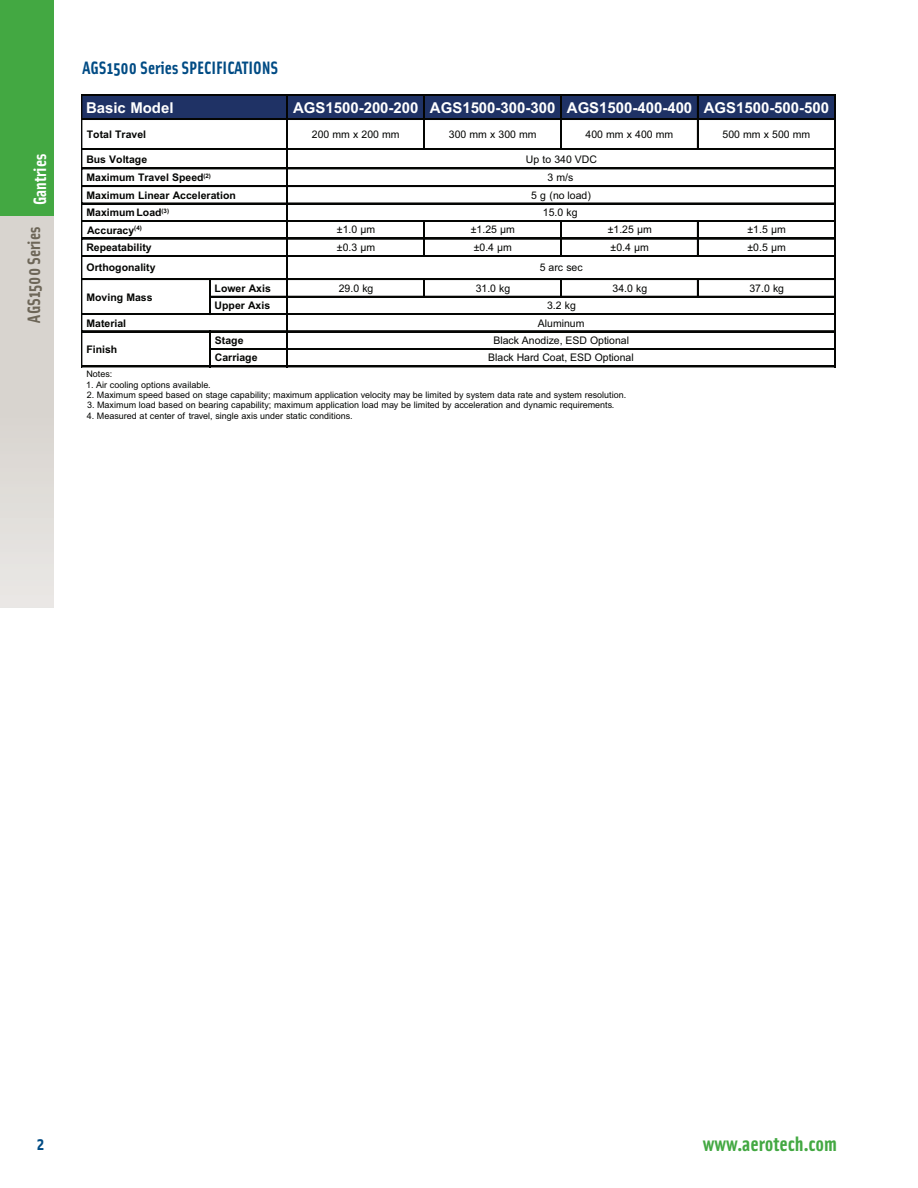
<style>
.page{position:relative;width:918px;height:1188px;background:#fff}
.page>*{position:absolute;margin:0;border:0;box-sizing:border-box;transform-origin:0 0}
.t1{font:700 21px "Solex OT";color:#43a842}
.Page_Headers{font:700 18px "Solex OT";color:#004b84}
.t2{font:700 18px "Solex OT";color:#6d6658}
.t3{font:700 15px "Arial";color:#fff}
.t4{font:10.5px "Arial";color:#040503}
.t5{font:700 10.5px "Arial";color:#040503}
.t6{font:9px "Arial";color:#040503}
.s1{color:#fff}
</style>
<div class="page">
<div style="left:0;top:216px;width:54px;height:392px;background:linear-gradient(to bottom,#d3cfc9,#e6e3e0)"></div>
<div style="left:0;top:0;width:54px;height:216px;background:#43a842"></div>
<div style="left:81px;top:95px;width:206px;height:24px;background:#1f3265"></div>
<div style="left:287px;top:95px;width:137px;height:24px;background:#1f3265"></div>
<div style="left:424px;top:95px;width:137px;height:24px;background:#1f3265"></div>
<div style="left:561px;top:95px;width:137px;height:24px;background:#1f3265"></div>
<div style="left:698px;top:95px;width:137px;height:24px;background:#1f3265"></div>
<hr style="left:81px;top:94px;width:754px;height:1px;background:#040503">
<hr style="left:81px;top:95px;width:754px;height:1px;background:#040503">
<hr style="left:81px;top:119px;width:754px;height:1px;background:#040503">
<hr style="left:81px;top:148px;width:754px;height:1px;background:#040503">
<hr style="left:81px;top:149px;width:754px;height:1px;background:#040503">
<hr style="left:81px;top:168px;width:754px;height:1px;background:#040503">
<hr style="left:81px;top:186px;width:754px;height:1px;background:#040503">
<hr style="left:81px;top:203px;width:754px;height:1px;background:#040503">
<hr style="left:81px;top:204px;width:754px;height:1px;background:#040503">
<hr style="left:81px;top:220px;width:754px;height:1px;background:#040503">
<hr style="left:81px;top:221px;width:754px;height:1px;background:#040503">
<hr style="left:81px;top:238px;width:754px;height:1px;background:#040503">
<hr style="left:81px;top:239px;width:754px;height:1px;background:#040503">
<hr style="left:81px;top:255px;width:754px;height:1px;background:#040503">
<hr style="left:81px;top:256px;width:754px;height:1px;background:#040503">
<hr style="left:81px;top:279px;width:754px;height:1px;background:#040503">
<hr style="left:210px;top:296px;width:625px;height:1px;background:#040503">
<hr style="left:210px;top:297px;width:625px;height:1px;background:#040503">
<hr style="left:81px;top:314px;width:754px;height:1px;background:#040503">
<hr style="left:81px;top:331px;width:754px;height:1px;background:#040503">
<hr style="left:81px;top:332px;width:754px;height:1px;background:#040503">
<hr style="left:210px;top:348px;width:625px;height:1px;background:#040503">
<hr style="left:210px;top:349px;width:625px;height:1px;background:#040503">
<hr style="left:81px;top:366px;width:754px;height:1px;background:#040503">
<hr style="left:81px;top:95px;width:1px;height:272px;background:#040503">
<svg style="left:209px;top:280px;width:2px;height:34px"></svg>
<hr style="left:209px;top:331px;width:1px;height:36px;background:#040503">
<hr style="left:210px;top:331px;width:1px;height:36px;background:#040503">
<hr style="left:287px;top:95px;width:1px;height:272px;background:#040503">
<hr style="left:423px;top:95px;width:1px;height:54px;background:#040503">
<hr style="left:424px;top:95px;width:1px;height:54px;background:#040503">
<svg style="left:423px;top:222px;width:2px;height:33px"></svg>
<svg style="left:423px;top:280px;width:2px;height:16px"></svg>
<hr style="left:560px;top:95px;width:1px;height:54px;background:#040503">
<hr style="left:561px;top:95px;width:1px;height:54px;background:#040503">
<svg style="left:560px;top:222px;width:2px;height:33px"></svg>
<svg style="left:560px;top:280px;width:2px;height:16px"></svg>
<hr style="left:697px;top:95px;width:1px;height:54px;background:#040503">
<hr style="left:698px;top:95px;width:1px;height:54px;background:#040503">
<svg style="left:697px;top:222px;width:2px;height:33px"></svg>
<svg style="left:697px;top:280px;width:2px;height:16px"></svg>
<hr style="left:834px;top:95px;width:1px;height:54px;background:#040503">
<hr style="left:835px;top:95px;width:1px;height:54px;background:#040503">
<svg style="left:834px;top:149px;width:2px;height:72px"></svg>
<hr style="left:834px;top:221px;width:1px;height:35px;background:#040503">
<hr style="left:835px;top:221px;width:1px;height:35px;background:#040503">
<svg style="left:834px;top:256px;width:2px;height:111px"></svg>
<h2 class="t2" style="left:22px;top:323px;width:170px;rotate:-90deg">AGS1500 Series <span class="s1">Gantries</span></h2>
<p class="Page_Headers" style="left:83px;top:56px;width:197px">AGS1500 Series SPECIFICATIONS</p>
<p class="t3" style="left:86px;top:97px;width:89px">Basic Model</p>
<p class="t3" style="left:293px;top:97px;width:537px">AGS1500-200-200 AGS1500-300-300 AGS1500-400-400 AGS1500-500-500</p>
<p class="t5" style="left:87px;top:127px;width:61px">Total Travel</p>
<p class="t4" style="left:312px;top:127px;width:89px">200 mm x 200 mm</p>
<p class="t4" style="left:449px;top:127px;width:89px">300 mm x 300 mm</p>
<p class="t4" style="left:586px;top:127px;width:89px">400 mm x 400 mm</p>
<p class="t4" style="left:723px;top:127px;width:89px">500 mm x 500 mm</p>
<p class="t5" style="left:86px;top:152px;width:62px">Bus Voltage</p>
<p class="t4" style="left:526px;top:152px;width:73px">Up to 340 VDC</p>
<p class="t5" style="left:86px;top:170px;width:126px">Maximum Travel Speed<sup>(2)</sup></p>
<p class="t4" style="left:547px;top:170px;width:27px">3 m/s</p>
<p class="t5" style="left:86px;top:188px;width:151px">Maximum Linear Acceleration</p>
<p class="t4" style="left:531px;top:188px;width:61px">5 g (no load)</p>
<p class="t5" style="left:86px;top:205px;width:84px">Maximum Load<sup>(3)</sup></p>
<p class="t4" style="left:543px;top:205px;width:36px">15.0 kg</p>
<p class="t5" style="left:87px;top:222px;width:56px">Accuracy<sup>(4)</sup></p>
<p class="t4" style="left:337px;top:223px;width:40px">±1.0 µm</p>
<p class="t4" style="left:471px;top:223px;width:46px">±1.25 µm</p>
<p class="t4" style="left:608px;top:223px;width:46px">±1.25 µm</p>
<p class="t4" style="left:748px;top:223px;width:40px">±1.5 µm</p>
<p class="t5" style="left:86px;top:240px;width:67px">Repeatability</p>
<p class="t4" style="left:337px;top:240px;width:40px">±0.3 µm</p>
<p class="t4" style="left:474px;top:240px;width:40px">±0.4 µm</p>
<p class="t4" style="left:611px;top:240px;width:40px">±0.4 µm</p>
<p class="t4" style="left:748px;top:240px;width:40px">±0.5 µm</p>
<p class="t5" style="left:87px;top:260px;width:70px">Orthogonality</p>
<p class="t4" style="left:540px;top:260px;width:45px">5 arc sec</p>
<p class="t5" style="left:86px;top:289px;width:68px">Moving Mass</p>
<p class="t5" style="left:215px;top:281px;width:58px">Lower Axis</p>
<p class="t4" style="left:339px;top:281px;width:36px">29.0 kg</p>
<p class="t4" style="left:476px;top:281px;width:36px">31.0 kg</p>
<p class="t4" style="left:613px;top:281px;width:36px">34.0 kg</p>
<p class="t4" style="left:749px;top:281px;width:36px">37.0 kg</p>
<p class="t5" style="left:215px;top:298px;width:57px">Upper Axis</p>
<p class="t4" style="left:547px;top:298px;width:30px">3.2 kg</p>
<p class="t5" style="left:86px;top:316px;width:41px">Material</p>
<p class="t4" style="left:538px;top:316px;width:48px">Aluminum</p>
<p class="t5" style="left:86px;top:342px;width:32px">Finish</p>
<p class="t5" style="left:215px;top:333px;width:30px">Stage</p>
<p class="t4" style="left:493px;top:333px;width:137px">Black Anodize, ESD Optional</p>
<p class="t5" style="left:215px;top:350px;width:44px">Carriage</p>
<p class="t4" style="left:488px;top:350px;width:147px">Black Hard Coat, ESD Optional</p>
<p class="t6" style="left:86px;top:368px;width:27px">Notes:</p>
<p class="t6" style="left:86px;top:379px;width:126px">1. Air cooling options available.</p>
<p class="t6" style="left:87px;top:388px;width:541px">2. Maximum speed based on stage capability; maximum application velocity may be limited by system data rate and system resolution.</p>
<p class="t6" style="left:87px;top:399px;width:529px">3. Maximum load based on bearing capability; maximum application load may be limited by acceleration and dynamic requirements.</p>
<p class="t6" style="left:87px;top:410px;width:267px">4. Measured at center of travel, single axis under static conditions.</p>
<h2 class="Page_Headers" style="left:37px;top:1132px;width:9px">2</h2>
<h1 class="t1" style="left:703px;top:1130px;width:136px">www.aerotech.com</h1>
</div>
